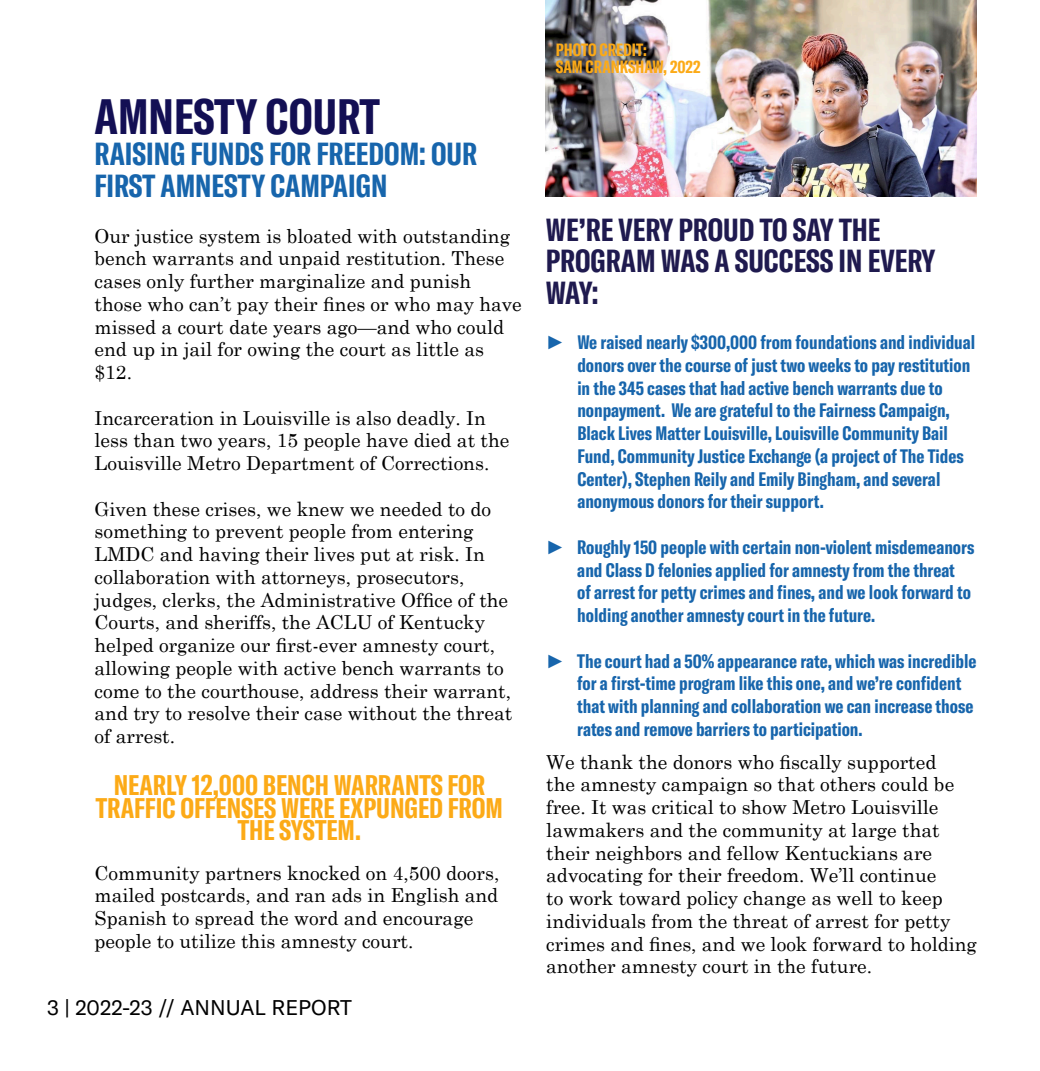
<style>
.page{position:relative;width:1040px;height:1071px;background:#fff}
.page>*{position:absolute;margin:0;border:0;box-sizing:border-box;transform-origin:0 0}
.t1{font:700 extra-condensed 49px "GT America";color:#130f54}
.t2{font:700 extra-condensed 31.5px/31.5px "GT America";color:#1f1a4f}
.t3{font:700 extra-condensed 31.5px/31.5px "GT America";color:#1765ac}
.t4{font:700 extra-condensed 28px/22.8px "GT America";color:#fcaa17;text-align:center}
.t5{font:21px "GT America";color:#000}
.t6{font:19.25px/22.8px "Century Schoolbook";color:#000}
.t7{font:700 extra-condensed 19.25px/22.8px "GT America";color:#1765ac}
.t8{font:700 extra-condensed 17.5px/17.5px "GT America";color:#fcaa17}
.s1{font-family:"Arial";font-weight:400;font-stretch:normal}
</style>
<div class="page">
<img style="left:546px;top:0;width:430px;height:197px">
<h1 class="t1" style="left:94px;top:87px;width:286px">AMNESTY COURT</h1>
<h2 class="t3" style="left:94px;top:138px;width:384px">RAISING FUNDS FOR FREEDOM: OUR<br>FIRST AMNESTY CAMPAIGN</h2>
<p class="t6" style="left:94px;top:223px;width:429px">Our justice system is bloated with outstanding bench warrants and unpaid restitution. These cases only further marginalize and punish those who can’t pay their fines or who may have missed a court date years ago—and who could end up in jail for owing the court as little as $12.</p>
<p class="t6" style="left:94px;top:405px;width:416px">Incarceration in Louisville is also deadly. In less than two years, 15 people have died at the<br>Louisville Metro Department of Corrections.</p>
<p class="t6" style="left:94px;top:496px;width:419px">Given these crises, we knew we needed to do something to prevent people from entering LMDC and having their lives put at risk. In collaboration with attorneys, prosecutors, judges, clerks, the Administrative Office of the Courts, and sheriffs, the ACLU of Kentucky helped organize our first-ever amnesty court, allowing people with active bench warrants to come to the courthouse, address their warrant, and try to resolve their case without the threat of arrest.</p>
<h3 class="t4" style="left:96px;top:773px;width:408px">NEARLY 12,000 BENCH WARRANTS FOR<br>TRAFFIC OFFENSES WERE EXPUNGED FROM<br>THE SYSTEM.</h3>
<p class="t6" style="left:94px;top:860px;width:406px">Community partners knocked on 4,500 doors, mailed postcards, and ran ads in English and Spanish to spread the word and encourage people to utilize this amnesty court.</p>
<p class="t5" style="left:47px;top:996px;width:306px">3 | 2022-23 // ANNUAL REPORT</p>
<p class="t8" style="left:556px;top:41px;width:146px">PHOTO CREDIT:<br>SAM CRANKSHAW, 2022</p>
<h2 class="t2" style="left:546px;top:214px;width:391px">WE’RE VERY PROUD TO SAY THE<br>PROGRAM WAS A SUCCESS IN EVERY<br>WAY:</h2>
<p class="t7" style="left:577px;top:331px;width:399px;text-indent:-31px"><span class="s1">►</span> We raised nearly $300,000 from foundations and individual donors over the course of just two weeks to pay restitution in the 345 cases that had active bench warrants due to nonpayment. We are grateful to the Fairness Campaign, Black Lives Matter Louisville, Louisville Community Bail Fund, Community Justice Exchange (a project of The Tides Center), Stephen Reily and Emily Bingham, and several anonymous donors for their support.</p>
<p class="t7" style="left:577px;top:536px;width:399px;text-indent:-31px"><span class="s1">►</span> Roughly 150 people with certain non-violent misdemeanors and Class D felonies applied for amnesty from the threat<br>of arrest for petty crimes and fines, and we look forward to holding another amnesty court in the future.</p>
<p class="t7" style="left:577px;top:649px;width:400px;text-indent:-31px"><span class="s1">►</span> The court had a 50% appearance rate, which was incredible for a first-time program like this one, and we’re confident that with planning and collaboration we can increase those rates and remove barriers to participation.</p>
<p class="t6" style="left:546px;top:749px;width:432px">We thank the donors who fiscally supported<br>the amnesty campaign so that others could be free. It was critical to show Metro Louisville lawmakers and the community at large that their neighbors and fellow Kentuckians are advocating for their freedom. We’ll continue<br>to work toward policy change as well to keep individuals from the threat of arrest for petty crimes and fines, and we look forward to holding another amnesty court in the future.</p>
</div>
